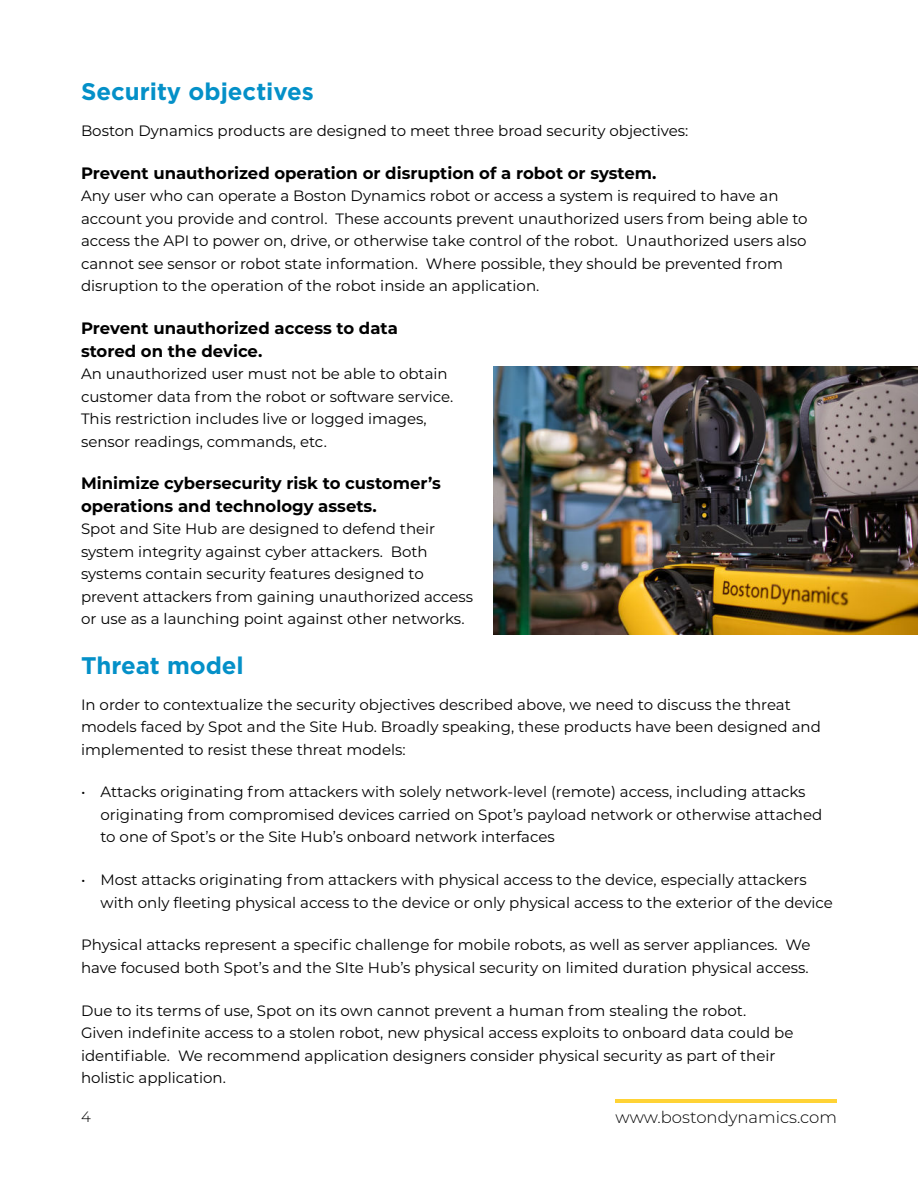
<style>
.page{position:relative;width:918px;height:1188px;background:#fff}
.page>*{position:absolute;margin:0;border:0;box-sizing:border-box;transform-origin:0 0}
.t1{font:700 24px "Gotham";color:#0490c8}
.t2{font:700 16.5px/22.5px "Montserrat";color:#000}
.t3{font:300 16.5px "Montserrat";color:#000}
.t4{font:15px/22.5px "Montserrat";color:#000}
.t5{font:300 15px "Montserrat";color:#000}
</style>
<div class="page">
<hr style="left:616px;top:1099px;width:221px;height:4px;background:#ffd335">
<img style="left:494px;top:366px;width:424px;height:268px">
<h1 class="t1" style="left:81px;top:81px;width:235px">Security objectives</h1>
<p class="t4" style="left:81px;top:120px;width:609px">Boston Dynamics products are designed to meet three broad security objectives:</p>
<p class="t2" style="left:81px;top:163px;width:577px">Prevent unauthorized operation or disruption of a robot or system.</p>
<p class="t4" style="left:81px;top:185px;width:728px">Any user who can operate a Boston Dynamics robot or access a system is required to have an account you provide and control. These accounts prevent unauthorized users from being able to access the API to power on, drive, or otherwise take control of the robot. Unauthorized users also cannot see sensor or robot state information. Where possible, they should be prevented from disruption to the operation of the robot inside an application.</p>
<p class="t2" style="left:81px;top:318px;width:318px">Prevent unauthorized access to data stored on the device.</p>
<p class="t4" style="left:81px;top:363px;width:374px">An unauthorized user must not be able to obtain customer data from the robot or software service.<br>This restriction includes live or logged images, sensor readings, commands, etc.</p>
<p class="t2" style="left:81px;top:473px;width:362px">Minimize cybersecurity risk to customer’s operations and technology assets.</p>
<p class="t4" style="left:81px;top:518px;width:394px">Spot and Site Hub are designed to defend their system integrity against cyber attackers. Both systems contain security features designed to prevent attackers from gaining unauthorized access or use as a launching point against other networks.</p>
<h1 class="t1" style="left:81px;top:654px;width:164px">Threat model</h1>
<p class="t4" style="left:81px;top:693px;width:741px">In order to contextualize the security objectives described above, we need to discuss the threat models faced by Spot and the Site Hub. Broadly speaking, these products have been designed and implemented to resist these threat models:</p>
<p class="t4" style="left:100px;top:781px;width:723px;text-indent:-20px">• Attacks originating from attackers with solely network-level (remote) access, including attacks originating from compromised devices carried on Spot’s payload network or otherwise attached to one of Spot’s or the Site Hub’s onboard network interfaces</p>
<p class="t4" style="left:100px;top:869px;width:734px;text-indent:-20px">• Most attacks originating from attackers with physical access to the device, especially attackers with only fleeting physical access to the device or only physical access to the exterior of the device</p>
<p class="t4" style="left:81px;top:934px;width:731px">Physical attacks represent a specific challenge for mobile robots, as well as server appliances. We have focused both Spot’s and the SIte Hub’s physical security on limited duration physical access.</p>
<p class="t4" style="left:81px;top:999px;width:714px">Due to its terms of use, Spot on its own cannot prevent a human from stealing the robot.<br>Given indefinite access to a stolen robot, new physical access exploits to onboard data could be identifiable. We recommend application designers consider physical security as part of their holistic application.</p>
<p class="t5" style="left:81px;top:1108px;width:11px">4</p>
<p class="t3" style="left:616px;top:1111px;width:223px">www.bostondynamics.com</p>
</div>
